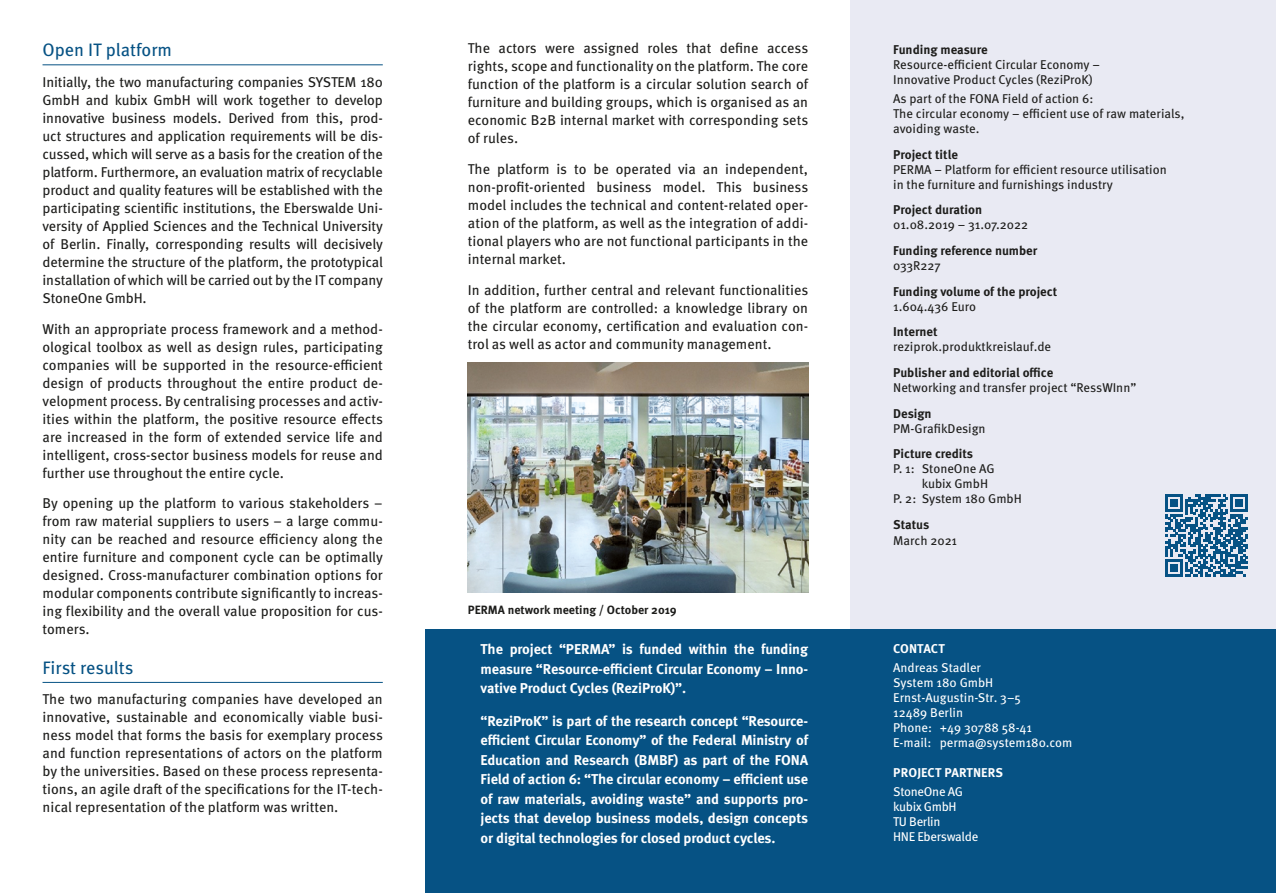
<style>
.page{position:relative;width:1276px;height:893px;background:#fff}
.page>*{position:absolute;margin:0;border:0;box-sizing:border-box;transform-origin:0 0}
.Headline{font:18px "Meta OT";color:#065284}
.Body_9_12{font:14.25px/18px "Meta OT";color:#1d1d1b;text-align:justify}
.Body_hf_9_5_13_negat{font:700 14.25px/19.5px "Meta OT";letter-spacing:-.01em;color:#fff;text-align:justify}
.Body_9_12-2{font:12.75px/15px "Meta OT";color:#1d1d1b}
.Body_9_12-3{font:700 12.75px "Meta OT";color:#1d1d1b}
.Body_9_12-4{font:12.75px "Meta OT";letter-spacing:-.005em;color:#fff}
.Body_9_12-5{font:12.75px "Meta OT";letter-spacing:-.025em;color:#fff}
.Body_9_12-6{font:700 12.75px "Meta OT";letter-spacing:.01em;color:#fff}
.Body_9_12-7{font:12.75px "Meta OT";letter-spacing:-.03em;color:#fff}
.Bildunterschrift{font:700 12px "Meta OT";color:#1d1d1b}
</style>
<div class="page">
<hr style="left:43px;top:65px;width:340px;height:1px;background:#065284">
<hr style="left:43px;top:682px;width:340px;height:1px;background:#065284">
<img style="left:468px;top:363px;width:340px;height:230px">
<div style="left:850px;top:0;width:426px;height:893px;background:#e9eaf3"></div>
<svg style="left:1165px;top:494px;width:82px;height:83px"></svg>
<div style="left:425px;top:629px;width:851px;height:264px;background:#065284"></div>
<p class="Headline" style="left:43px;top:39px;width:131px">Open IT platform</p>
<p class="Body_9_12" style="left:43px;top:73px;width:342px">Initially, the two manufacturing companies SYSTEM 180<br>GmbH and kubix GmbH will work together to develop innovative business models. Derived from this, prod&shy;uct structures and application requirements will be dis&shy;cussed, which will serve as a basis for the creation of the platform. Furthermore, an evaluation matrix of recyclable product and quality features will be established with the participating scientific institutions, the Eberswalde Uni&shy;versity of Applied Sciences and the Technical University of Berlin. Finally, corresponding results will decisively determine the structure of the platform, the prototypical installation of which will be carried out by the IT company StoneOne GmbH.</p>
<p class="Body_9_12" style="left:43px;top:320px;width:342px">With an appropriate process framework and a method&shy;ological toolbox as well as design rules, participating companies will be supported in the resource-efficient design of products throughout the entire product de&shy;velopment process. By centralising processes and activ&shy;ities within the platform, the positive resource effects are increased in the form of extended service life and intelligent, cross-sector business models for reuse and further use throughout the entire cycle.</p>
<p class="Body_9_12" style="left:43px;top:495px;width:342px">By opening up the platform to various stakeholders – from raw material suppliers to users – a large commu&shy;nity can be reached and resource efficiency along the entire furniture and component cycle can be optimally designed. Cross-manufacturer combination options for modular components contribute significantly to increas&shy;ing flexibility and the overall value proposition for cus&shy;tomers.</p>
<p class="Headline" style="left:43px;top:657px;width:93px">First results</p>
<p class="Body_9_12" style="left:43px;top:691px;width:342px">The two manufacturing companies have developed an innovative, sustainable and economically viable busi&shy;ness model that forms the basis for exemplary process and function representations of actors on the platform by the universities. Based on these process representa&shy;tions, an agile draft of the specifications for the IT-tech&shy;nical representation of the platform was written.</p>
<p class="Body_9_12" style="left:468px;top:40px;width:342px">The actors were assigned roles that define access rights, scope and functionality on the platform. The core function of the platform is a circular solution search of furniture and building groups, which is organised as an economic B2B internal market with corresponding sets of rules.</p>
<p class="Body_9_12" style="left:468px;top:160px;width:342px">The platform is to be operated via an independent, non-profit-oriented business model. This business model includes the technical and content-related oper&shy;ation of the platform, as well as the integration of addi&shy;tional players who are not functional participants in the internal market.</p>
<p class="Body_9_12" style="left:468px;top:281px;width:342px">In addition, further central and relevant functionalities of the platform are controlled: a knowledge library on the circular economy, certification and evaluation con&shy;trol as well as actor and community management.</p>
<p class="Bildunterschrift" style="left:468px;top:602px;width:210px">PERMA network meeting / October 2019</p>
<p class="Body_hf_9_5_13_negat" style="left:480px;top:640px;width:329px">The project “PERMA” is funded within the funding measure “Resource-efficient Circular Economy – Inno&shy;vative Product Cycles (ReziProK)”.</p>
<p class="Body_hf_9_5_13_negat" style="left:480px;top:711px;width:329px">“ReziProK” is part of the research concept “Resource&shy;efficient Circular Economy” of the Federal Ministry of Education and Research (BMBF) as part of the FONA Field of action 6: “The circular economy – efficient use of raw materials, avoiding waste” and supports pro&shy;jects that develop business models, design concepts or digital technologies for closed product cycles.</p>
<p class="Body_9_12-3" style="left:893px;top:42px;width:96px">Funding measure</p>
<p class="Body_9_12-2" style="left:893px;top:57px;width:208px">Resource-efficient Circular Economy –</p>
<p class="Body_9_12-2" style="left:893px;top:72px;width:201px">Innovative Product Cycles (ReziProK)</p>
<p class="Body_9_12-2" style="left:893px;top:91px;width:293px">As part of the FONA Field of action 6:<br>The circular economy – efficient use of raw materials, avoiding waste.</p>
<p class="Body_9_12-3" style="left:893px;top:147px;width:66px">Project title</p>
<p class="Body_9_12-2" style="left:893px;top:162px;width:275px">PERMA – Platform for efficient resource utilisation in the furniture and furnishings industry</p>
<p class="Body_9_12-3" style="left:893px;top:202px;width:91px">Project duration</p>
<p class="Body_9_12-2" style="left:893px;top:218px;width:136px">01.08.2019 – 31.07.2022</p>
<p class="Body_9_12-3" style="left:893px;top:243px;width:146px">Funding reference number</p>
<p class="Body_9_12-2" style="left:893px;top:258px;width:49px">033R227</p>
<p class="Body_9_12-3" style="left:893px;top:284px;width:166px">Funding volume of the project</p>
<p class="Body_9_12-2" style="left:893px;top:299px;width:84px">1.604.436 Euro</p>
<p class="Body_9_12-3" style="left:893px;top:324px;width:46px">Internet</p>
<p class="Body_9_12-2" style="left:893px;top:340px;width:159px">reziprok.produktkreislauf.de</p>
<p class="Body_9_12-3" style="left:893px;top:365px;width:162px">Publisher and editorial office</p>
<p class="Body_9_12-2" style="left:893px;top:380px;width:245px">Networking and transfer project “RessWInn”</p>
<p class="Body_9_12-3" style="left:893px;top:405px;width:40px">Design</p>
<p class="Body_9_12-2" style="left:893px;top:421px;width:94px">PM-GrafikDesign</p>
<p class="Body_9_12-3" style="left:893px;top:446px;width:81px">Picture credits</p>
<p class="Body_9_12-2" style="left:893px;top:461px;width:103px">P. 1: StoneOne AG</p>
<p class="Body_9_12-2" style="left:921px;top:476px;width:68px">kubix GmbH</p>
<p class="Body_9_12-2" style="left:893px;top:491px;width:130px">P. 2: System 180 GmbH</p>
<p class="Body_9_12-3" style="left:893px;top:517px;width:38px">Status</p>
<p class="Body_9_12-2" style="left:893px;top:533px;width:65px">March 2021</p>
<p class="Body_9_12-6" style="left:893px;top:641px;width:53px">CONTACT</p>
<p class="Body_9_12-4" style="left:893px;top:660px;width:89px">Andreas Stadler</p>
<p class="Body_9_12-4" style="left:893px;top:675px;width:102px">System 180 GmbH</p>
<p class="Body_9_12-4" style="left:893px;top:690px;width:129px">Ernst-Augustin-Str. 3–5</p>
<p class="Body_9_12-4" style="left:893px;top:705px;width:71px">12489 Berlin</p>
<p class="Body_9_12-4" style="left:893px;top:720px;width:140px">Phone: +49 30788 58-41</p>
<p class="Body_9_12-4" style="left:893px;top:735px;width:181px">E-mail: perma@system180.com</p>
<p class="Body_9_12-6" style="left:893px;top:765px;width:111px">PROJECT PARTNERS</p>
<p class="Body_9_12-5" style="left:893px;top:784px;width:71px">StoneOne AG</p>
<p class="Body_9_12-7" style="left:893px;top:799px;width:65px">kubix GmbH</p>
<p class="Body_9_12-5" style="left:893px;top:814px;width:49px">TU Berlin</p>
<p class="Body_9_12-5" style="left:893px;top:829px;width:87px">HNE Eberswalde</p>
</div>
